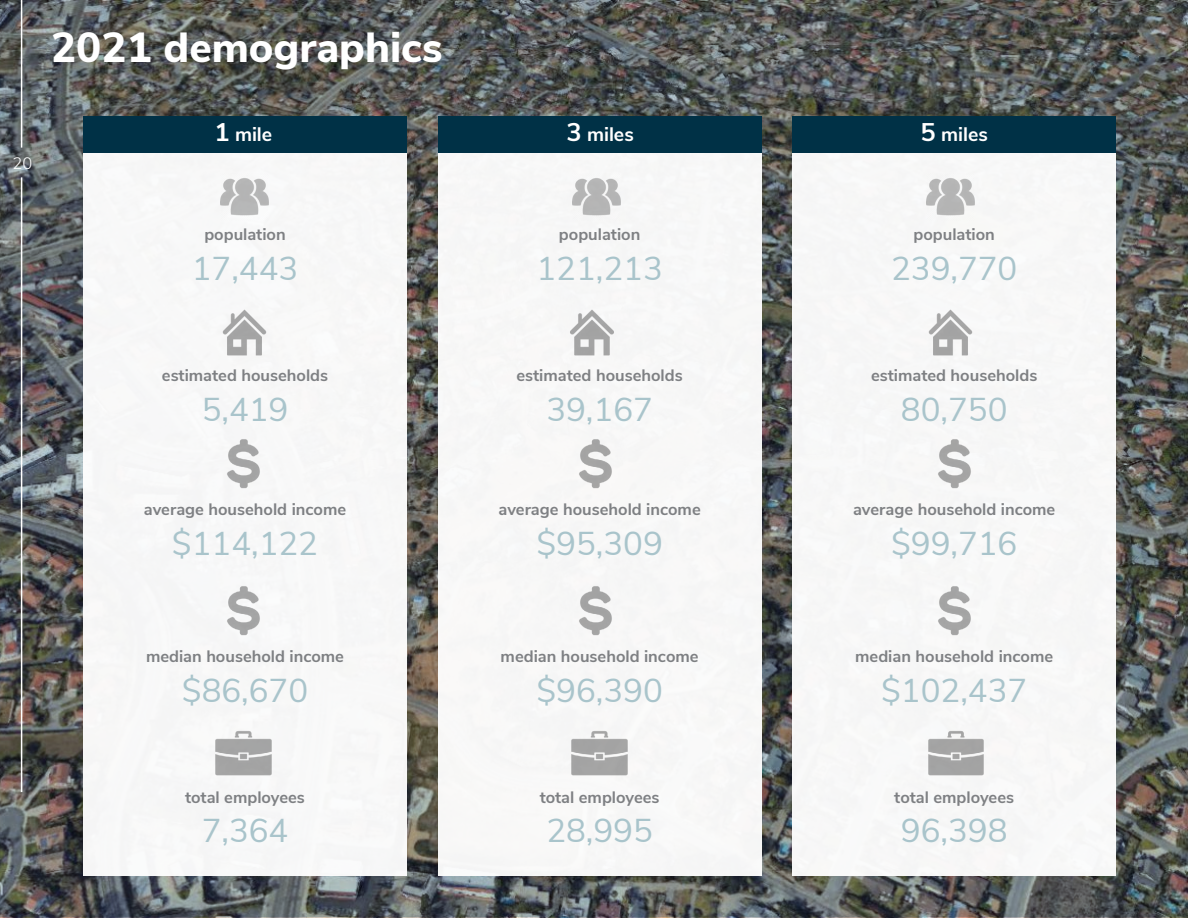
<style>
.page{position:relative;width:1188px;height:918px;background:#fff}
.page>*{position:absolute;margin:0;border:0;box-sizing:border-box;transform-origin:0 0}
.t1{font:800 42px "Nunito Sans";color:#fff}
.t2{font:33px "Nunito Sans";color:#a9c4cb}
.t3{font:700 19.5px "Nunito Sans";color:#fff}
.t4{font:700 16.5px "Nunito Sans";color:#7e8083}
.t5{font:300 16.5px "Nunito Sans";color:#fff}
.s1{font-size:25.5px}
</style>
<div class="page">
<img style="left:0;top:0;width:1188px;height:917px">
<hr style="left:21px;top:0;width:1px;height:148px;background:#fff">
<hr style="left:21px;top:177px;width:1px;height:615px;background:#fff">
<div style="left:792px;top:117px;width:324px;height:759px;background:#f7f7f7"></div>
<div style="left:438px;top:117px;width:323px;height:759px;background:#f7f7f7"></div>
<div style="left:83px;top:117px;width:324px;height:759px;background:#f7f8f8"></div>
<img style="left:928px;top:731px;width:56px;height:45px">
<img style="left:572px;top:731px;width:55px;height:45px">
<img style="left:216px;top:731px;width:55px;height:45px">
<img style="left:938px;top:439px;width:33px;height:50px">
<img style="left:938px;top:586px;width:33px;height:50px">
<img style="left:579px;top:439px;width:33px;height:50px">
<img style="left:579px;top:586px;width:33px;height:50px">
<img style="left:227px;top:439px;width:33px;height:50px">
<img style="left:227px;top:586px;width:33px;height:50px">
<img style="left:928px;top:309px;width:45px;height:47px">
<img style="left:570px;top:310px;width:44px;height:46px">
<img style="left:222px;top:309px;width:45px;height:47px">
<img style="left:926px;top:178px;width:49px;height:38px">
<img style="left:572px;top:178px;width:49px;height:38px">
<img style="left:221px;top:178px;width:48px;height:38px">
<div style="left:83px;top:116px;width:324px;height:36px;background:#003146"></div>
<div style="left:438px;top:116px;width:324px;height:36px;background:#003146"></div>
<div style="left:792px;top:116px;width:324px;height:36px;background:#003146"></div>
<p class="t5" style="left:13px;top:151px;width:21px">20</p>
<h1 class="t1" style="left:51px;top:16px;width:393px">2021 demographics</h1>
<p class="t3" style="left:214px;top:120px;width:59px"><span class="s1">1</span> mile</p>
<p class="t3" style="left:566px;top:120px;width:69px"><span class="s1">3</span> miles</p>
<p class="t3" style="left:921px;top:120px;width:69px"><span class="s1">5</span> miles</p>
<p class="t4" style="left:204px;top:222px;width:83px">population</p>
<h2 class="t2" style="left:192px;top:244px;width:108px">17,443</h2>
<p class="t4" style="left:559px;top:222px;width:83px">population</p>
<h2 class="t2" style="left:536px;top:244px;width:128px">121,213</h2>
<p class="t4" style="left:914px;top:222px;width:83px">population</p>
<h2 class="t2" style="left:891px;top:244px;width:128px">239,770</h2>
<p class="t4" style="left:162px;top:363px;width:168px">estimated households</p>
<h2 class="t2" style="left:202px;top:385px;width:88px">5,419</h2>
<p class="t4" style="left:144px;top:497px;width:204px">average household income</p>
<h2 class="t2" style="left:172px;top:519px;width:148px">$114,122</h2>
<p class="t4" style="left:517px;top:363px;width:168px">estimated households</p>
<h2 class="t2" style="left:546px;top:385px;width:108px">39,167</h2>
<p class="t4" style="left:498px;top:497px;width:204px">average household income</p>
<h2 class="t2" style="left:536px;top:519px;width:128px">$95,309</h2>
<p class="t4" style="left:871px;top:363px;width:168px">estimated households</p>
<h2 class="t2" style="left:901px;top:385px;width:108px">80,750</h2>
<p class="t4" style="left:853px;top:497px;width:204px">average household income</p>
<h2 class="t2" style="left:891px;top:519px;width:128px">$99,716</h2>
<p class="t4" style="left:146px;top:644px;width:200px">median household income</p>
<h2 class="t2" style="left:182px;top:666px;width:128px">$86,670</h2>
<p class="t4" style="left:185px;top:785px;width:121px">total employees</p>
<h2 class="t2" style="left:202px;top:807px;width:88px">7,364</h2>
<p class="t4" style="left:501px;top:644px;width:200px">median household income</p>
<h2 class="t2" style="left:536px;top:666px;width:128px">$96,390</h2>
<p class="t4" style="left:540px;top:785px;width:121px">total employees</p>
<h2 class="t2" style="left:546px;top:807px;width:108px">28,995</h2>
<p class="t4" style="left:855px;top:644px;width:200px">median household income</p>
<h2 class="t2" style="left:881px;top:666px;width:148px">$102,437</h2>
<p class="t4" style="left:894px;top:785px;width:121px">total employees</p>
<h2 class="t2" style="left:901px;top:807px;width:108px">96,398</h2>
</div>
